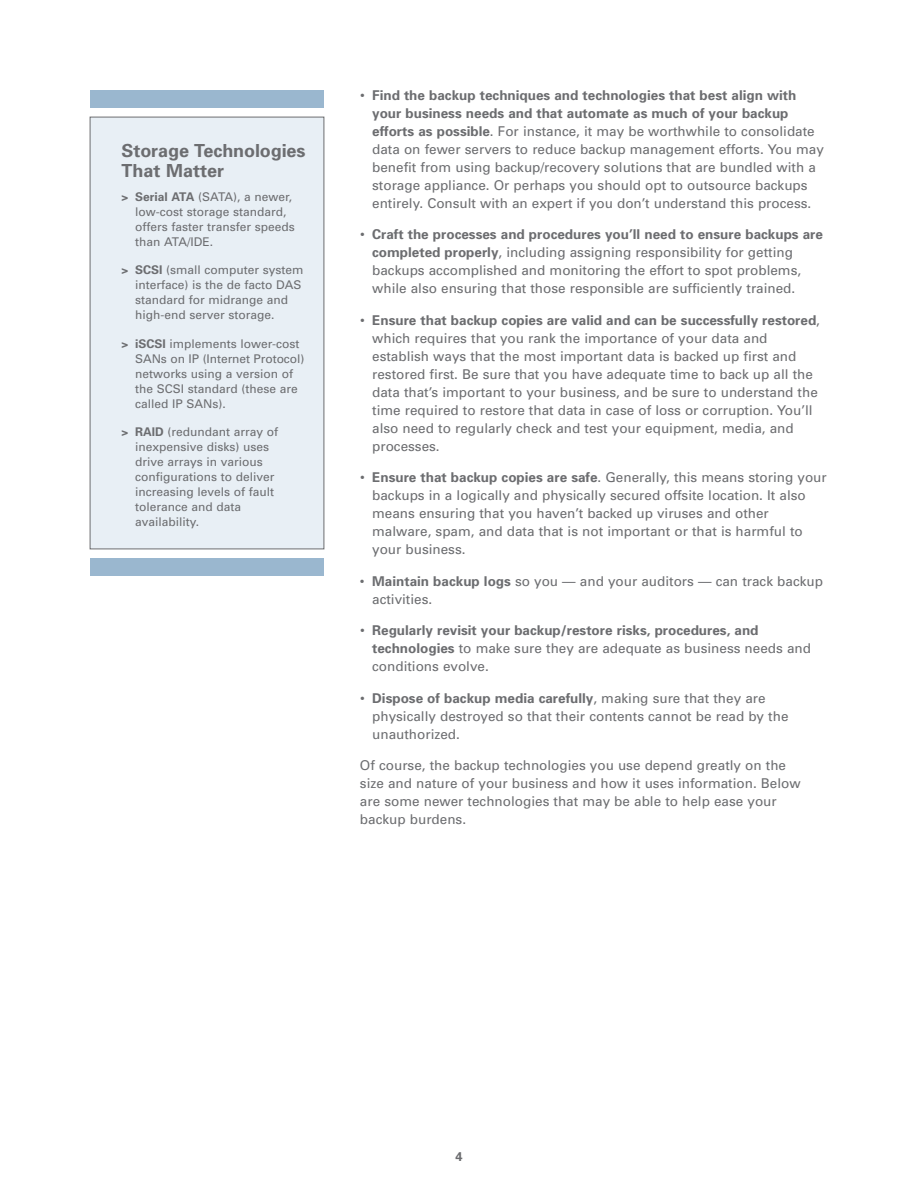
<style>
.page{position:relative;width:918px;height:1188px;background:#fff}
.page>*{position:absolute;margin:0;border:0;box-sizing:border-box;transform-origin:0 0}
.t1{font:700 18px/19.5px "Univers";letter-spacing:-.005em;color:#6c6d70}
.t2{font:13.5px/18px "Univers";color:#6c6d70}
.t3{font:700 13.5px/18px "Univers";color:#6c6d70}
.t4{font:700 12.75px "Univers";color:#6c6d70}
.t5{font:12px/15px "Univers";color:#6c6d70}
.s1{font-weight:700}
.s2{font-weight:400}
</style>
<div class="page">
<div style="left:90px;top:117px;width:234px;height:432px;background:#e8eff5"></div>
<div style="left:90px;top:117px;width:234px;height:432px;border:1px solid #6c6d70"></div>
<div style="left:90px;top:90px;width:234px;height:18px;background:#9ab7cf"></div>
<div style="left:90px;top:558px;width:234px;height:18px;background:#9ab7cf"></div>
<h1 class="t1" style="left:122px;top:143px;width:185px">Storage Technologies<br>That Matter</h1>
<p class="t5" style="left:135px;top:190px;width:161px;text-indent:-14px"><span class="s1">&gt; Serial ATA</span> (SATA), a newer, low-cost storage standard, offers faster transfer speeds than ATA/IDE.</p>
<p class="t5" style="left:135px;top:263px;width:170px;text-indent:-14px"><span class="s1">&gt; SCSI</span> (small computer system interface) is the de facto DAS standard for midrange and high-end server storage.</p>
<p class="t5" style="left:135px;top:337px;width:171px;text-indent:-14px"><span class="s1">&gt; iSCSI</span> implements lower-cost<br>SANs on IP (Internet Protocol) networks using a version of the SCSI standard (these are called IP SANs).</p>
<p class="t5" style="left:135px;top:425px;width:145px;text-indent:-13px"><span class="s1">&gt; RAID</span> (redundant array of inexpensive disks) uses drive arrays in various configurations to deliver increasing levels of fault tolerance and data availability.</p>
<p class="t2" style="left:372px;top:87px;width:453px;text-indent:-12px">• <span class="s1">Find the backup techniques and technologies that best align with your business needs and that automate as much of your backup efforts as possible</span>. For instance, it may be worthwhile to consolidate data on fewer servers to reduce backup management efforts. You may benefit from using backup/recovery solutions that are bundled with a storage appliance. Or perhaps you should opt to outsource backups entirely. Consult with an expert if you don’t understand this process.</p>
<p class="t2" style="left:372px;top:227px;width:452px;text-indent:-12px">• <span class="s1">Craft the processes and procedures you’ll need to ensure backups are completed properly</span>, including assigning responsibility for getting backups accomplished and monitoring the effort to spot problems, while also ensuring that those responsible are sufficiently trained.</p>
<p class="t2" style="left:372px;top:312px;width:449px;text-indent:-12px">• <span class="s1">Ensure that backup copies are valid and can be successfully restored</span>, which requires that you rank the importance of your data and establish ways that the most important data is backed up first and restored first. Be sure that you have adequate time to back up all the data that’s important to your business, and be sure to understand the time required to restore that data in case of loss or corruption. You’ll also need to regularly check and test your equipment, media, and processes.</p>
<p class="t2" style="left:372px;top:470px;width:456px;text-indent:-12px">• <span class="s1">Ensure that backup copies are safe</span>. Generally, this means storing your backups in a logically and physically secured offsite location. It also means ensuring that you haven’t backed up viruses and other malware, spam, and data that is not important or that is harmful to your business.</p>
<p class="t2" style="left:372px;top:573px;width:452px;text-indent:-12px">• <span class="s1">Maintain backup logs</span> so you — and your auditors — can track backup activities.</p>
<p class="t3" style="left:372px;top:623px;width:440px;text-indent:-12px"><span class="s2">•</span> Regularly revisit your backup/restore risks, procedures, and technologies <span class="s2">to make sure they are adequate as business needs and conditions evolve.</span></p>
<p class="t2" style="left:372px;top:690px;width:418px;text-indent:-12px">• <span class="s1">Dispose of backup media carefully</span>, making sure that they are physically destroyed so that their contents cannot be read by the unauthorized.</p>
<p class="t2" style="left:360px;top:758px;width:442px">Of course, the backup technologies you use depend greatly on the size and nature of your business and how it uses information. Below are some newer technologies that may be able to help ease your backup burdens.</p>
<p class="t4" style="left:455px;top:1152px;width:9px">4</p>
</div>
